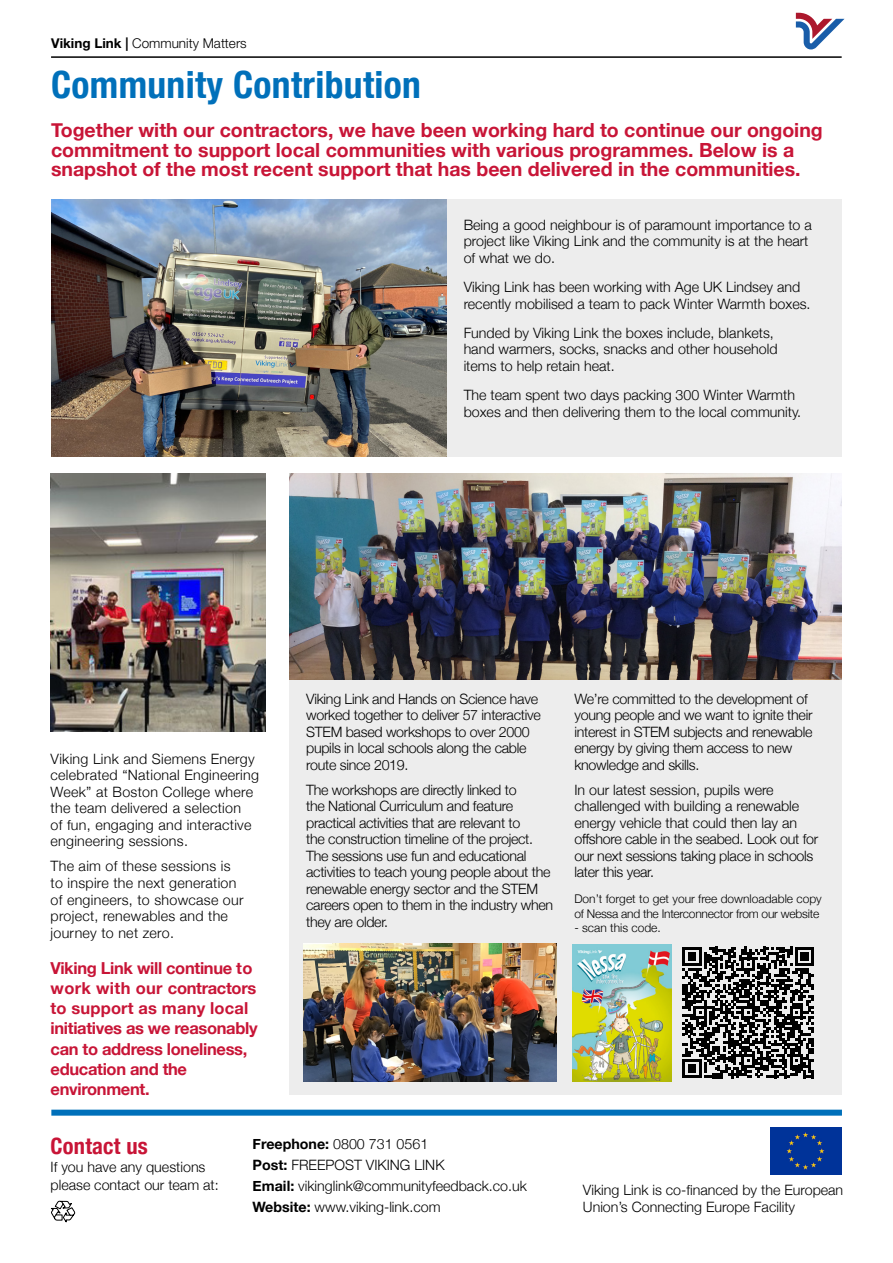
<style>
.page{position:relative;width:893px;height:1263px;background:#fff}
.page>*{position:absolute;margin:0;border:0;box-sizing:border-box;transform-origin:0 0}
.t1{font:700 condensed 37.5px "Helvetica Neue";letter-spacing:.01em;color:#0070ba}
.t2{font:700 condensed 22.5px "Helvetica Neue";letter-spacing:.01em;color:#c81537}
.t3{font:700 19.5px/19.5px "Helvetica Neue";color:#c81537}
.t4{font:700 16.5px/20.2px "Helvetica Neue";letter-spacing:-.02em;color:#c81537}
.t5{font:300 14.25px/16.5px "Helvetica Neue";color:#000}
.t6{font:300 14.25px/16.5px "Helvetica Neue";letter-spacing:-.02em;color:#000}
.t7{font:300 14.25px/16.5px "Helvetica Neue";letter-spacing:.02em;color:#000}
.t8{font:300 13.5px "Helvetica Neue LT Std";color:#000}
.t9{font:300 12px/14.4px "Helvetica Neue";letter-spacing:-.02em;color:#000}
.t10{font:300 12px "Helvetica Neue";color:#000}
.s1{font-weight:700}
</style>
<div class="page">
<div style="left:289px;top:915px;width:553px;height:180px;background:#ededed"></div>
<div style="left:447px;top:199px;width:395px;height:258px;background:#ededed"></div>
<div style="left:289px;top:673px;width:553px;height:275px;background:#ededed"></div>
<svg style="left:683px;top:947px;width:131px;height:131px"></svg>
<img style="left:51px;top:199px;width:396px;height:258px">
<img style="left:51px;top:474px;width:214px;height:257px">
<img style="left:289px;top:474px;width:553px;height:206px">
<img style="left:573px;top:944px;width:99px;height:137px">
<img style="left:770px;top:1127px;width:71px;height:48px">
<div style="left:51px;top:1110px;width:791px;height:6px;background:#0070ba"></div>
<hr style="left:51px;top:56px;width:791px;height:2px;background:#000">
<svg style="left:796px;top:13px;width:48px;height:36px"></svg>
<svg style="left:51px;top:1201px;width:24px;height:22px"></svg>
<img style="left:303px;top:944px;width:253px;height:137px">
<p class="t8" style="left:51px;top:35px;width:197px"><span class="s1">Viking Link |</span> Community Matters</p>
<h1 class="t1" style="left:51px;top:54px;width:371px">Community Contribution</h1>
<p class="t3" style="left:51px;top:121px;width:773px">Together with our contractors, we have been working hard to continue our ongoing commitment to support local communities with various programmes. Below is a snapshot of the most recent support that has been delivered in the communities.</p>
<p class="t5" style="left:464px;top:215px;width:350px">Being a good neighbour is of paramount importance to a project like Viking Link and the community is at the heart of what we do.</p>
<p class="t5" style="left:464px;top:278px;width:348px">Viking Link has been working with Age UK Lindsey and recently mobilised a team to pack Winter Warmth boxes.</p>
<p class="t5" style="left:464px;top:323px;width:315px">Funded by Viking Link the boxes include, blankets, hand warmers, socks, snacks and other household items to help retain heat.</p>
<p class="t5" style="left:464px;top:386px;width:339px">The team spent two days packing 300 Winter Warmth boxes and then delivering them to the local community.</p>
<p class="t7" style="left:51px;top:750px;width:210px">Viking Link and Siemens Energy celebrated “National Engineering<br>Week” at Boston College where the team delivered a selection<br>of fun, engaging and interactive engineering sessions.</p>
<p class="t7" style="left:51px;top:857px;width:195px">The aim of these sessions is to inspire the next generation of engineers, to showcase our project, renewables and the journey to net zero.</p>
<p class="t4" style="left:51px;top:958px;width:209px">Viking Link will continue to work with our contractors to support as many local initiatives as we reasonably can to address loneliness, education and the environment.</p>
<p class="t6" style="left:306px;top:689px;width:236px">Viking Link and Hands on Science have worked together to deliver 57 interactive STEM based workshops to over 2000 pupils in local schools along the cable route since 2019.</p>
<p class="t6" style="left:306px;top:780px;width:249px">The workshops are directly linked to<br>the National Curriculum and feature practical activities that are relevant to<br>the construction timeline of the project.<br>The sessions use fun and educational activities to teach young people about the renewable energy sector and the STEM careers open to them in the industry when they are older.</p>
<p class="t6" style="left:574px;top:689px;width:240px">We’re committed to the development of young people and we want to ignite their interest in STEM subjects and renewable energy by giving them access to new knowledge and skills.</p>
<p class="t5" style="left:574px;top:780px;width:245px">In our latest session, pupils were challenged with building a renewable energy vehicle that could then lay an offshore cable in the seabed. Look out for our next sessions taking place in schools later this year.</p>
<p class="t9" style="left:574px;top:891px;width:249px">Don’t forget to get your free downloadable copy of Nessa and the Interconnector from our website</p>
<p class="t10" style="left:574px;top:918px;width:88px">- scan this code.</p>
<h2 class="t2" style="left:51px;top:1127px;width:99px">Contact us</h2>
<p class="t5" style="left:51px;top:1157px;width:170px;line-height:18px">If you have any questions please contact our team at:</p>
<p class="t5" style="left:253px;top:1132px;width:276px;line-height:21px"><span class="s1">Freephone:</span> 0800 731 0561<br><span class="s1">Post:</span> FREEPOST VIKING LINK<br><span class="s1">Email:</span> vikinglink@communityfeedback.co.uk<br><span class="s1">Website:</span> www.viking-link.com</p>
<p class="t5" style="left:583px;top:1181px;width:262px">Viking Link is co-financed by the European<br>Union’s Connecting Europe Facility</p>
</div>
